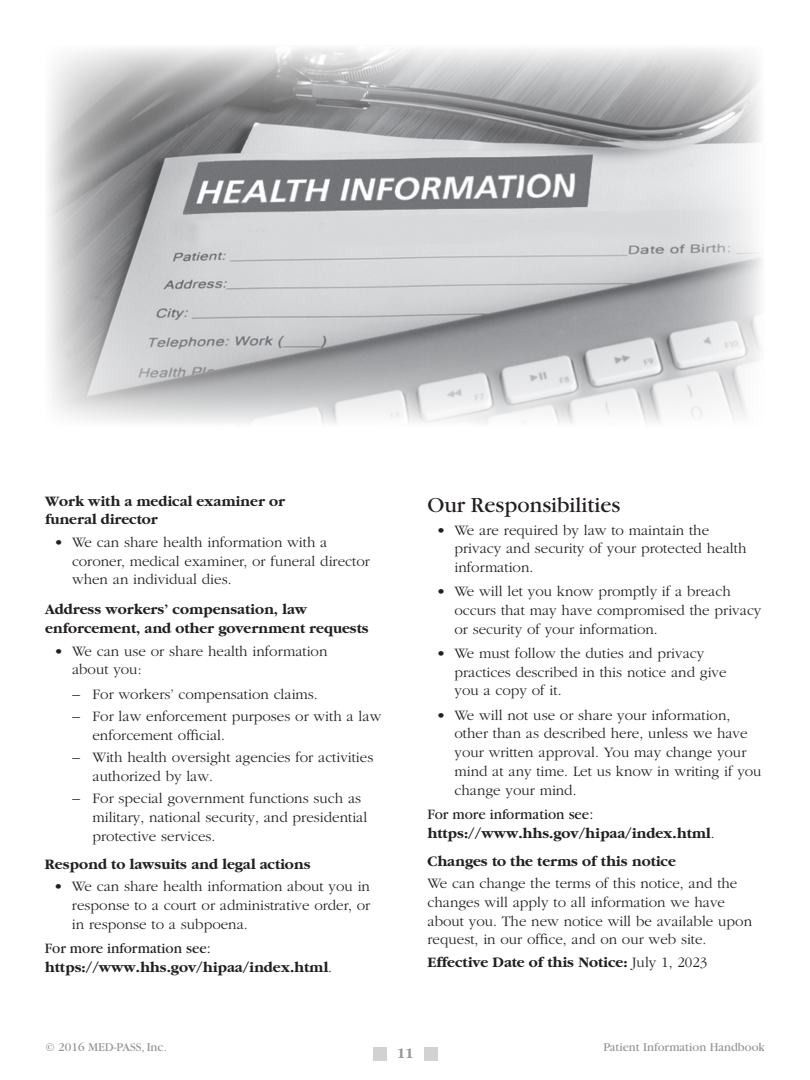
<style>
.page{position:relative;width:810px;height:1080px;background:#fff}
.page>*{position:absolute;margin:0;border:0;box-sizing:border-box;transform-origin:0 0}
.t1{font:22.5px "Garamond";color:#231f20}
.t2{font:300 15px/18.8px "Garamond";color:#231f20}
.t3{font:700 15px/18.8px "ITC Garamond";color:#231f20}
.t4{font:15px "Garamond";color:#231f20}
.t5{font:700 15px "ITC Garamond";color:#939598}
.t6{font:12.5px "Garamond";color:#939598}
.s1{font-family:"Garamond";font-weight:300}
</style>
<div class="page">
<div style="left:373px;top:1047px;width:13px;height:13px;background:#d1d2d4"></div>
<div style="left:424px;top:1047px;width:13px;height:13px;background:#d1d2d4"></div>
<img style="left:48px;top:47px;width:714px;height:377px">
<p class="t3" style="left:45px;top:492px;width:241px">Work with a medical examiner or funeral director</p>
<p class="t2" style="left:72px;top:533px;width:299px;text-indent:-18px">• We can share health information with a coroner, medical examiner, or funeral director when an individual dies.</p>
<p class="t3" style="left:45px;top:600px;width:325px">Address workers’ compensation, law enforcement, and other government requests</p>
<p class="t2" style="left:72px;top:642px;width:257px;text-indent:-18px">• We can use or share health information about you:</p>
<p class="t2" style="left:72px;top:685px;width:247px">– For workers’ compensation claims.</p>
<p class="t2" style="left:92px;top:707px;width:290px;text-indent:-20px">– For law enforcement purposes or with a law enforcement official.</p>
<p class="t2" style="left:92px;top:748px;width:282px;text-indent:-20px">– With health oversight agencies for activities authorized by law.</p>
<p class="t2" style="left:92px;top:789px;width:276px;text-indent:-20px">– For special government functions such as military, national security, and presidential protective services.</p>
<p class="t3" style="left:45px;top:855px;width:267px">Respond to lawsuits and legal actions</p>
<p class="t2" style="left:72px;top:878px;width:300px;text-align:justify;text-indent:-18px">• We can share health information about you in response to a court or administrative order, or in response to a subpoena.</p>
<p class="t4" style="left:45px;top:940px;width:167px">For more information see:</p>
<p class="t3" style="left:45px;top:958px;width:289px">https://www.hhs.gov/hipaa/index.html<span class="s1">.</span></p>
<h1 class="t1" style="left:428px;top:493px;width:194px">Our Responsibilities</h1>
<p class="t2" style="left:455px;top:521px;width:293px;text-indent:-18px">• We are required by law to maintain the privacy and security of your protected health information.</p>
<p class="t2" style="left:455px;top:583px;width:308px;text-indent:-18px">• We will let you know promptly if a breach occurs that may have compromised the privacy or security of your information.</p>
<p class="t2" style="left:455px;top:644px;width:274px;text-indent:-18px">• We must follow the duties and privacy practices described in this notice and give you a copy of it.</p>
<p class="t2" style="left:455px;top:706px;width:309px;text-indent:-18px">• We will not use or share your information, other than as described here, unless we have your written approval. You may change your mind at any time. Let us know in writing if you change your mind.</p>
<p class="t4" style="left:428px;top:806px;width:167px">For more information see:</p>
<p class="t3" style="left:428px;top:819px;width:289px;line-height:28px">https://www.hhs.gov/hipaa/index.html<span class="s1">.<br></span>Changes to the terms of this notice</p>
<p class="t2" style="left:428px;top:874px;width:326px">We can change the terms of this notice, and the changes will apply to all information we have about you. The new notice will be available upon request, in our office, and on our web site.</p>
<p class="t3" style="left:428px;top:953px;width:281px">Effective Date of this Notice: <span class="s1">July 1, 2023</span></p>
<p class="t6" style="left:45px;top:1040px;width:124px">© 2016 MED-PASS, Inc.</p>
<p class="t6" style="left:603px;top:1040px;width:163px">Patient Information Handbook</p>
<p class="t5" style="left:397px;top:1045px;width:18px">11</p>
</div>
